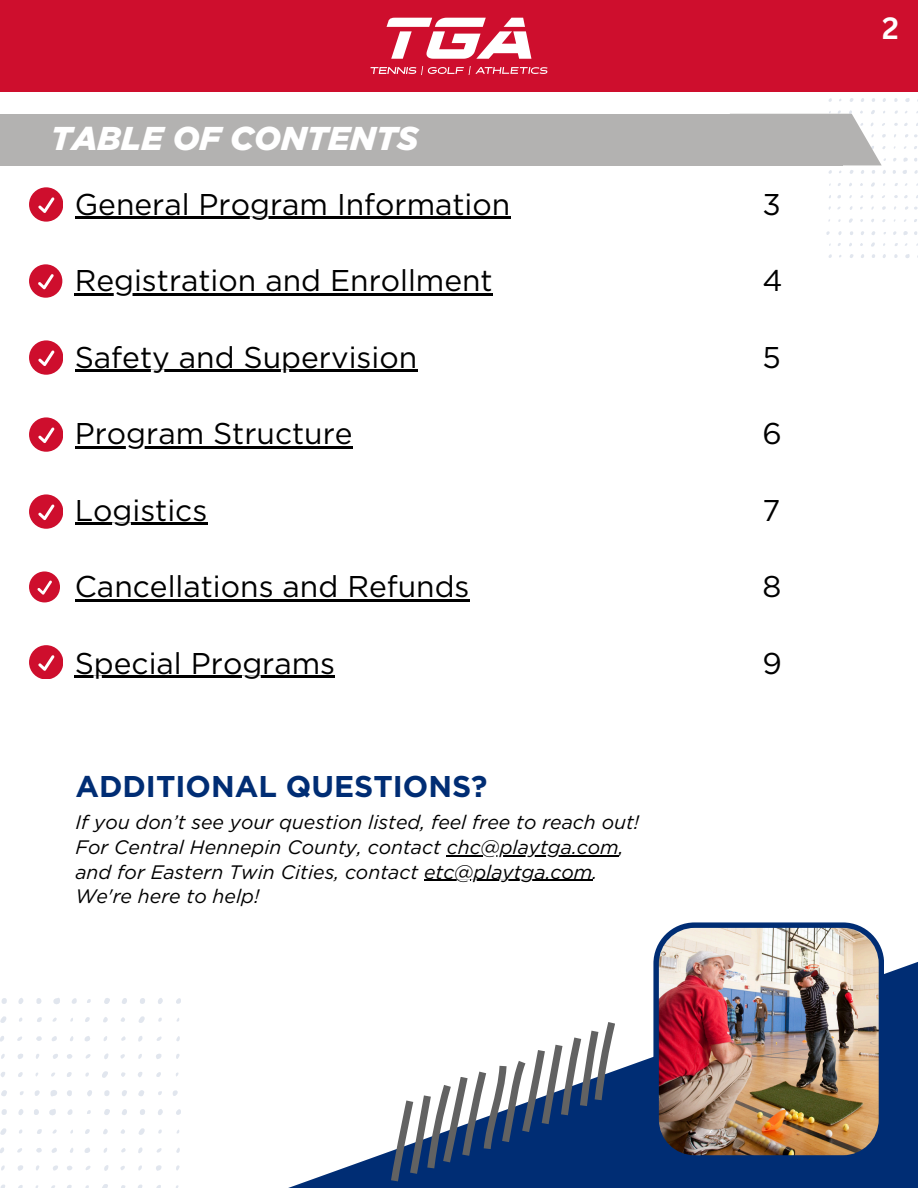
<style>
.page{position:relative;width:918px;height:1188px;background:#fff}
.page>*{position:absolute;margin:0;border:0;box-sizing:border-box;transform-origin:0 0}
.t1{font:italic 900 33px "Gotham";color:#fff}
.t2{font:30px "Gotham";color:#000}
.t3{font:700 30px "Gotham";color:#002d74}
.t4{font:700 30px "Canva Sans";color:#fff}
.t5{font:italic 19.5px/24.8px "Gotham";color:#000}
</style>
<div class="page">
<svg style="left:894px;top:98px;width:4px;height:4px"></svg>
<svg style="left:905px;top:98px;width:5px;height:4px"></svg>
<svg style="left:872px;top:98px;width:3px;height:4px"></svg>
<svg style="left:850px;top:98px;width:4px;height:4px"></svg>
<svg style="left:894px;top:254px;width:4px;height:4px"></svg>
<svg style="left:905px;top:254px;width:5px;height:4px"></svg>
<svg style="left:872px;top:254px;width:3px;height:4px"></svg>
<svg style="left:850px;top:254px;width:4px;height:4px"></svg>
<svg style="left:871px;top:242px;width:4px;height:5px"></svg>
<svg style="left:903px;top:157px;width:5px;height:5px"></svg>
<svg style="left:871px;top:182px;width:4px;height:5px"></svg>
<svg style="left:902px;top:170px;width:5px;height:4px"></svg>
<svg style="left:903px;top:231px;width:5px;height:4px"></svg>
<svg style="left:826px;top:231px;width:4px;height:4px"></svg>
<svg style="left:849px;top:218px;width:4px;height:5px"></svg>
<svg style="left:838px;top:231px;width:4px;height:4px"></svg>
<svg style="left:882px;top:206px;width:4px;height:4px"></svg>
<svg style="left:871px;top:231px;width:4px;height:4px"></svg>
<svg style="left:0;top:1016px;width:6px;height:7px"></svg>
<svg style="left:36px;top:998px;width:6px;height:6px"></svg>
<svg style="left:53px;top:998px;width:7px;height:6px"></svg>
<svg style="left:0;top:1036px;width:4px;height:6px"></svg>
<svg style="left:37px;top:1017px;width:5px;height:5px"></svg>
<svg style="left:53px;top:1017px;width:4px;height:5px"></svg>
<svg style="left:52px;top:1036px;width:5px;height:5px"></svg>
<svg style="left:18px;top:998px;width:6px;height:6px"></svg>
<svg style="left:1px;top:998px;width:6px;height:6px"></svg>
<svg style="left:17px;top:1036px;width:5px;height:5px"></svg>
<svg style="left:36px;top:1036px;width:6px;height:5px"></svg>
<svg style="left:19px;top:1017px;width:3px;height:5px"></svg>
<svg style="left:138px;top:1016px;width:7px;height:7px"></svg>
<svg style="left:122px;top:998px;width:5px;height:6px"></svg>
<svg style="left:138px;top:1036px;width:4px;height:6px"></svg>
<svg style="left:121px;top:1017px;width:4px;height:5px"></svg>
<svg style="left:158px;top:998px;width:5px;height:6px"></svg>
<svg style="left:140px;top:998px;width:5px;height:6px"></svg>
<svg style="left:157px;top:1036px;width:5px;height:5px"></svg>
<svg style="left:121px;top:1036px;width:5px;height:5px"></svg>
<svg style="left:158px;top:1017px;width:4px;height:5px"></svg>
<svg style="left:103px;top:1017px;width:5px;height:5px"></svg>
<svg style="left:85px;top:1036px;width:5px;height:5px"></svg>
<svg style="left:104px;top:998px;width:6px;height:6px"></svg>
<svg style="left:87px;top:999px;width:4px;height:4px"></svg>
<svg style="left:85px;top:1017px;width:5px;height:5px"></svg>
<svg style="left:72px;top:998px;width:5px;height:6px"></svg>
<svg style="left:70px;top:1036px;width:3px;height:5px"></svg>
<svg style="left:103px;top:1036px;width:4px;height:5px"></svg>
<svg style="left:102px;top:1071px;width:6px;height:7px"></svg>
<svg style="left:67px;top:1090px;width:5px;height:6px"></svg>
<svg style="left:50px;top:1090px;width:7px;height:6px"></svg>
<svg style="left:122px;top:1090px;width:5px;height:6px"></svg>
<svg style="left:104px;top:1053px;width:5px;height:6px"></svg>
<svg style="left:67px;top:1072px;width:5px;height:5px"></svg>
<svg style="left:121px;top:1072px;width:5px;height:5px"></svg>
<svg style="left:51px;top:1072px;width:4px;height:5px"></svg>
<svg style="left:53px;top:1054px;width:5px;height:5px"></svg>
<svg style="left:87px;top:1090px;width:5px;height:6px"></svg>
<svg style="left:104px;top:1090px;width:6px;height:6px"></svg>
<svg style="left:85px;top:1054px;width:6px;height:5px"></svg>
<svg style="left:67px;top:1054px;width:5px;height:5px"></svg>
<svg style="left:120px;top:1054px;width:5px;height:5px"></svg>
<svg style="left:85px;top:1072px;width:4px;height:5px"></svg>
<svg style="left:138px;top:1072px;width:4px;height:5px"></svg>
<svg style="left:156px;top:1054px;width:6px;height:5px"></svg>
<svg style="left:138px;top:1090px;width:6px;height:6px"></svg>
<svg style="left:158px;top:1091px;width:4px;height:4px"></svg>
<svg style="left:156px;top:1072px;width:5px;height:5px"></svg>
<svg style="left:138px;top:1054px;width:4px;height:5px"></svg>
<svg style="left:0;top:1072px;width:5px;height:5px"></svg>
<svg style="left:17px;top:1054px;width:6px;height:5px"></svg>
<svg style="left:1px;top:1090px;width:6px;height:6px"></svg>
<svg style="left:20px;top:1091px;width:4px;height:4px"></svg>
<svg style="left:18px;top:1072px;width:5px;height:5px"></svg>
<svg style="left:35px;top:1090px;width:5px;height:6px"></svg>
<svg style="left:36px;top:1054px;width:3px;height:5px"></svg>
<svg style="left:1px;top:1054px;width:4px;height:5px"></svg>
<svg style="left:0;top:1128px;width:6px;height:7px"></svg>
<svg style="left:34px;top:1109px;width:5px;height:6px"></svg>
<svg style="left:49px;top:1109px;width:7px;height:7px"></svg>
<svg style="left:0;top:1147px;width:4px;height:6px"></svg>
<svg style="left:37px;top:1129px;width:5px;height:5px"></svg>
<svg style="left:53px;top:1129px;width:4px;height:5px"></svg>
<svg style="left:52px;top:1148px;width:5px;height:5px"></svg>
<svg style="left:18px;top:1109px;width:6px;height:6px"></svg>
<svg style="left:1px;top:1109px;width:6px;height:6px"></svg>
<svg style="left:17px;top:1148px;width:5px;height:5px"></svg>
<svg style="left:36px;top:1148px;width:6px;height:5px"></svg>
<svg style="left:19px;top:1129px;width:3px;height:5px"></svg>
<svg style="left:138px;top:1128px;width:7px;height:7px"></svg>
<svg style="left:122px;top:1109px;width:5px;height:6px"></svg>
<svg style="left:138px;top:1147px;width:4px;height:6px"></svg>
<svg style="left:121px;top:1129px;width:4px;height:5px"></svg>
<svg style="left:158px;top:1109px;width:5px;height:6px"></svg>
<svg style="left:140px;top:1109px;width:5px;height:6px"></svg>
<svg style="left:156px;top:1148px;width:6px;height:5px"></svg>
<svg style="left:121px;top:1148px;width:5px;height:4px"></svg>
<svg style="left:158px;top:1129px;width:4px;height:5px"></svg>
<svg style="left:103px;top:1129px;width:5px;height:5px"></svg>
<svg style="left:85px;top:1147px;width:5px;height:6px"></svg>
<svg style="left:104px;top:1109px;width:6px;height:6px"></svg>
<svg style="left:87px;top:1110px;width:4px;height:4px"></svg>
<svg style="left:85px;top:1129px;width:5px;height:5px"></svg>
<svg style="left:67px;top:1109px;width:6px;height:6px"></svg>
<svg style="left:70px;top:1148px;width:3px;height:5px"></svg>
<svg style="left:103px;top:1148px;width:4px;height:5px"></svg>
<svg style="left:102px;top:1184px;width:6px;height:4px"></svg>
<svg style="left:104px;top:1165px;width:5px;height:6px"></svg>
<svg style="left:67px;top:1185px;width:5px;height:3px"></svg>
<svg style="left:121px;top:1185px;width:5px;height:3px"></svg>
<svg style="left:53px;top:1165px;width:5px;height:6px"></svg>
<svg style="left:86px;top:1166px;width:5px;height:4px"></svg>
<svg style="left:67px;top:1166px;width:5px;height:4px"></svg>
<svg style="left:120px;top:1166px;width:5px;height:4px"></svg>
<svg style="left:138px;top:1184px;width:4px;height:4px"></svg>
<svg style="left:156px;top:1165px;width:6px;height:6px"></svg>
<svg style="left:156px;top:1185px;width:5px;height:3px"></svg>
<svg style="left:176px;top:998px;width:5px;height:6px"></svg>
<svg style="left:176px;top:1036px;width:4px;height:5px"></svg>
<svg style="left:173px;top:1090px;width:5px;height:6px"></svg>
<svg style="left:176px;top:1054px;width:4px;height:5px"></svg>
<svg style="left:176px;top:1109px;width:5px;height:6px"></svg>
<svg style="left:176px;top:1148px;width:4px;height:5px"></svg>
<svg style="left:176px;top:1165px;width:4px;height:6px"></svg>
<svg style="left:138px;top:1165px;width:4px;height:6px"></svg>
<svg style="left:0;top:1184px;width:5px;height:4px"></svg>
<svg style="left:18px;top:1165px;width:5px;height:6px"></svg>
<svg style="left:18px;top:1185px;width:5px;height:3px"></svg>
<svg style="left:36px;top:1165px;width:3px;height:5px"></svg>
<svg style="left:1px;top:1165px;width:4px;height:6px"></svg>
<hr style="left:447px;top:855px;width:172px;height:1px;background:#000">
<hr style="left:424px;top:880px;width:168px;height:1px;background:#000">
<svg style="left:288px;top:962px;width:630px;height:226px"></svg>
<svg style="left:366px;top:1020px;width:274px;height:164px"></svg>
<img style="left:653px;top:922px;width:231px;height:239px">
<hr style="left:75px;top:217px;width:435px;height:2px;background:#000">
<hr style="left:75px;top:293px;width:418px;height:3px;background:#000">
<hr style="left:75px;top:370px;width:342px;height:2px;background:#000">
<hr style="left:75px;top:446px;width:278px;height:3px;background:#000">
<hr style="left:75px;top:523px;width:132px;height:2px;background:#000">
<hr style="left:75px;top:599px;width:395px;height:3px;background:#000">
<hr style="left:75px;top:676px;width:260px;height:2px;background:#000">
<svg style="left:29px;top:187px;width:34px;height:34px"></svg>
<svg style="left:29px;top:264px;width:33px;height:34px"></svg>
<svg style="left:29px;top:340px;width:34px;height:34px"></svg>
<svg style="left:29px;top:417px;width:34px;height:34px"></svg>
<svg style="left:29px;top:494px;width:34px;height:34px"></svg>
<svg style="left:29px;top:571px;width:31px;height:31px"></svg>
<svg style="left:29px;top:645px;width:34px;height:34px"></svg>
<div style="left:0;top:1px;width:918px;height:91px;background:#ce0e2d"></div>
<svg style="left:387px;top:18px;width:144px;height:41px"></svg>
<svg style="left:370px;top:66px;width:178px;height:9px"></svg>
<div style="left:0;top:114px;width:843px;height:51px;background:#b3b2b1"></div>
<svg style="left:700px;top:110px;width:186px;height:64px"></svg>
<h3 class="t4" style="left:882px;top:7px;width:18px">2</h3>
<h3 class="t1" style="left:51px;top:119px;width:369px">TABLE OF CONTENTS</h3>
<p class="t2" style="left:75px;top:186px;width:437px">General Program Information</p>
<h3 class="t2" style="left:763px;top:186px;width:20px">3</h3>
<p class="t2" style="left:75px;top:262px;width:420px">Registration and Enrollment</p>
<h3 class="t2" style="left:763px;top:262px;width:22px">4</h3>
<p class="t2" style="left:75px;top:339px;width:344px">Safety and Supervision</p>
<h3 class="t2" style="left:763px;top:339px;width:20px">5</h3>
<p class="t2" style="left:75px;top:415px;width:279px">Program Structure</p>
<h3 class="t2" style="left:763px;top:415px;width:21px">6</h3>
<p class="t2" style="left:75px;top:492px;width:134px">Logistics</p>
<h3 class="t2" style="left:763px;top:492px;width:19px">7</h3>
<p class="t2" style="left:75px;top:568px;width:396px">Cancellations and Refunds</p>
<h3 class="t2" style="left:763px;top:568px;width:20px">8</h3>
<p class="t2" style="left:75px;top:645px;width:262px">Special Programs</p>
<h3 class="t2" style="left:763px;top:645px;width:21px">9</h3>
<p class="t3" style="left:75px;top:768px;width:414px">ADDITIONAL QUESTIONS?</p>
<p class="t5" style="left:75px;top:810px;width:565px">If you don’t see your question listed, feel free to reach out!<br>For Central Hennepin County, contact chc@playtga.com,</p>
<p class="t5" style="left:75px;top:859px;width:523px">and for Eastern Twin Cities, contact etc@playtga.com.</p>
<p class="t5" style="left:75px;top:884px;width:185px">We're here to help!</p>
</div>
